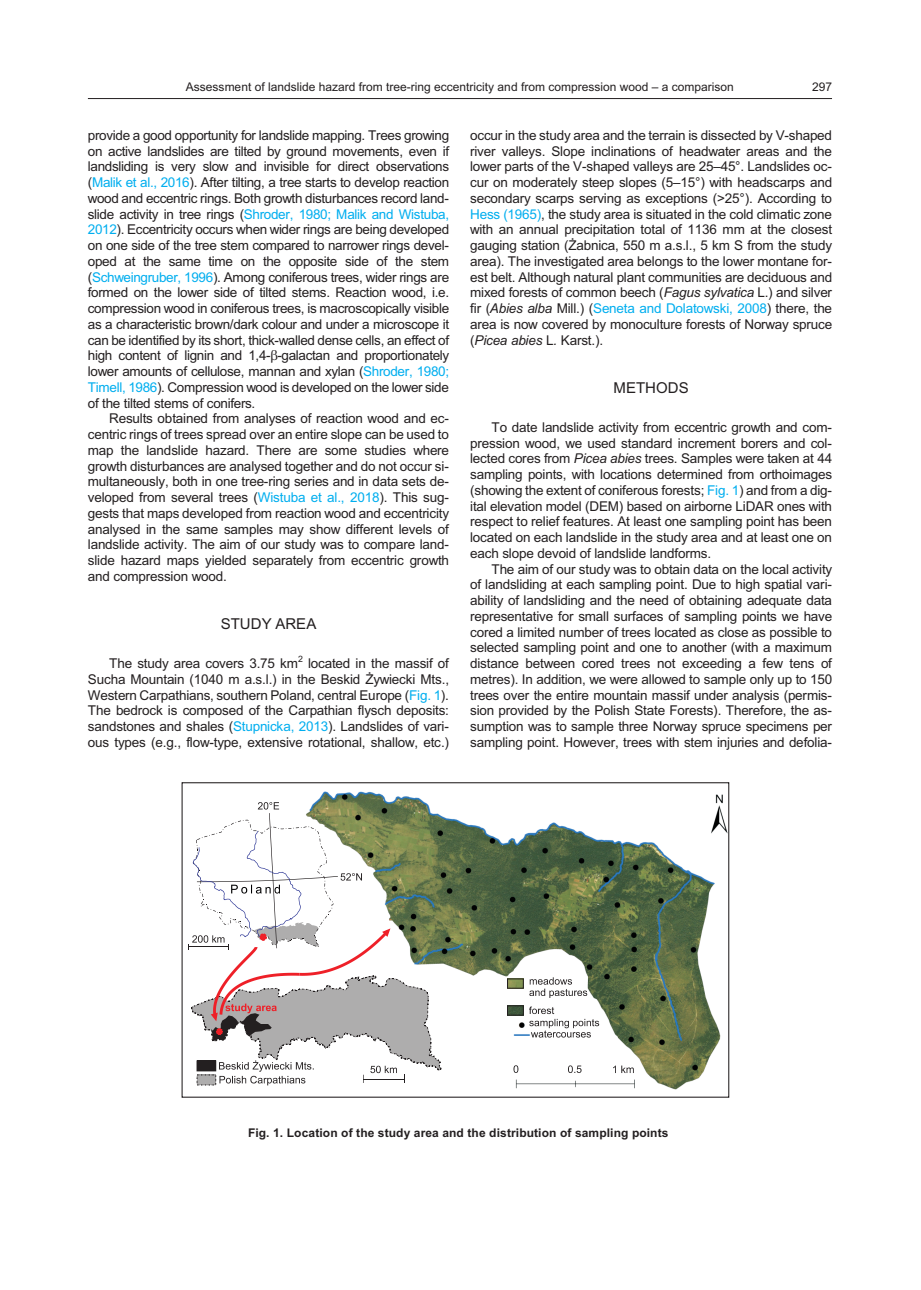
<style>
.page{position:relative;width:921px;height:1290px;background:#fff}
.page>*{position:absolute;margin:0;border:0;box-sizing:border-box;transform-origin:0 0}
.t1{font:15px "Arial";letter-spacing:.005em;color:#231f20}
.t2{font:13.5px/15.8px "Arial";letter-spacing:-.015em;color:#231f20;text-align:justify}
.t3{font:12px "Arial";color:#231f20}
.t4{font:700 12px "Arial";letter-spacing:.01em;color:#231f20}
.t5{font:8.7px "Arial";color:#231f20}
.s1{color:#00aeef}
.s2{font-style:italic}
</style>
<div class="page">
<hr style="left:88px;top:98px;width:744px;height:1px;background:#231f20">
<img style="left:297px;top:790px;width:433px;height:307px">
<svg style="left:514px;top:1065px;width:4px;height:8px"></svg>
<svg style="left:568px;top:1065px;width:14px;height:8px"></svg>
<svg style="left:613px;top:1066px;width:21px;height:7px"></svg>
<img style="left:509px;top:1008px;width:12px;height:5px">
<svg style="left:529px;top:1007px;width:70px;height:31px"></svg>
<img style="left:509px;top:981px;width:12px;height:5px">
<svg style="left:529px;top:977px;width:58px;height:21px"></svg>
<div style="left:507px;top:1006px;width:16px;height:9px;border:1px solid #231f20"></div>
<svg style="left:188px;top:802px;width:253px;height:284px"></svg>
<hr style="left:182px;top:782px;width:547px;height:1px;background:#231f20">
<hr style="left:728px;top:783px;width:1px;height:314px;background:#231f20">
<hr style="left:182px;top:1097px;width:547px;height:1px;background:#231f20">
<hr style="left:182px;top:783px;width:1px;height:314px;background:#231f20">
<p class="t3" style="left:186px;top:83px;width:549px">Assessment of landslide hazard from tree-ring eccentricity and from compression wood – a comparison</p>
<p class="t3" style="left:812px;top:83px;width:22px">297</p>
<p class="t2" style="left:88px;top:129px;width:363px">pro vide a good op por tu nity for land slide map ping. Trees grow ing on ac tive land slides are tilted by ground move ments, even if landsliding is very slow and in vis i ble for di rect ob ser va tions (<span class="s1">Malik et al., 2016</span>). After tilt ing, a tree starts to de velop re ac tion wood and ec cen tric rings. Both growth dis tur bances re cord land - slide ac tiv ity in tree rings (<span class="s1">Shroder, 1980; Malik and Wistuba, 2012</span>). Eccen tric ity oc curs when wider rings are be ing de vel oped on one side of the tree stem com pared to nar rower rings de vel - oped at the same time on the op po site side of the stem (<span class="s1">Schweingruber, 1996</span>). Among co nif er ous trees, wider rings are formed on the lower side of tilted stems. Re ac tion wood, i.e. com pres sion wood in co nif er ous trees, is mac ro scop i cally vis i ble as a char ac ter is tic brown/dark col our and un der a mi cro scope it can be iden ti fied by its short, thick-walled dense cells, an ef fect of high con tent of lignin and 1,4- - galactan and pro por tion ately lower amounts of cel lu lose, mannan and xylan (<span class="s1">Shroder, 1980; Timell, 1986</span>). Compres sion wood is de vel oped on the lower side of the tilted stems of co ni fers.</p>
<p class="t2" style="left:88px;top:412px;width:363px;text-indent:21px">Re sults ob tained from anal y ses of re ac tion wood and ec - cen tric rings of trees spread over an en tire slope can be used to map the land slide haz ard. There are some stud ies where growth dis tur bances are ana lysed to gether and do not oc cur si - mul ta neously, both in one tree-ring se ries and in data sets de - vel oped from sev eral trees (<span class="s1">Wistuba et al., 2018</span>). This sug - gests that maps de vel oped from re ac tion wood and ec cen tric ity ana lysed in the same sam ples may show dif fer ent lev els of land slide ac tiv ity. The aim of our study was to compare land - slide haz ard maps yielded sep a rately from ec cen tric growth and com pres sion wood.</p>
<p class="t1" style="left:221px;top:618px;width:97px">STUDY AREA</p>
<p class="t2" style="left:109px;top:657px;width:191px">The study area cov ers 3.75 km</p>
<p class="t5" style="left:298px;top:655px;width:6px">2</p>
<p class="t2" style="left:470px;top:129px;width:364px">oc cur in the study area and the ter rain is dis sected by V-shaped river val leys. Slope in cli na tions of head wa ter ar eas and the lower parts of the V-shaped val leys are 25–45°. Land slides oc - cur on mod er ately steep slopes (5–15°) with headscarps and sec ond ary scarps serv ing as ex cep tions (&gt;25°). Ac cord ing to <span class="s1">Hess (1965)</span>, the study area is sit u ated in the cold cli ma tic zone with an an nual pre cip i ta tion to tal of 1136 mm at the clos est gaug ing sta tion (¯abnica, 550 m a.s.l., 5 km S from the study area). The in ves ti gated area be longs to the lower montane for - est belt. Al though nat u ral plant com mu ni ties are de cid u ous and mixed for ests of com mon beech (<span class="s2">Fagus sylvatica</span> L.) and silver fir (<span class="s2">Abies alba</span> Mill.) (<span class="s1">Seneta and Dolatowski, 2008</span>) there, the area is now cov ered by mono cul ture for ests of Nor way spruce (<span class="s2">Picea abies</span> L<span class="s2">.</span> Karst.).</p>
<p class="t1" style="left:614px;top:382px;width:77px">METHODS</p>
<p class="t2" style="left:470px;top:420px;width:364px;text-indent:21px">To date land slide ac tiv ity from ec cen tric growth and com - pres sion wood, we used stan dard in cre ment bor ers and col - lected cores from <span class="s2">Picea abies</span> trees. Sam ples were taken at 44 sam pling points, with lo ca tions de ter mined from orthoimages (show ing the ex tent of co nif er ous for ests; <span class="s1">Fig. 1</span>) and from a dig - i tal el e va tion model (DEM) based on air borne LiDAR ones with re spect to re lief fea tures. At least one sam pling point has been lo cated on each land slide in the study area and at least one on each slope de void of land slide land forms.</p>
<p class="t2" style="left:470px;top:562px;width:364px;text-indent:21px">The aim of our study was to ob tain data on the lo cal ac tiv ity of landsliding at each sam pling point. Due to high spa tial vari - abil ity of landsliding and the need of ob tain ing ad e quate data rep re sen ta tive for small sur faces of sam pling points we have cored a lim ited num ber of trees lo cated as close as pos si ble to se lected sampling point and one to an other (with a max i mum dis tance be tween cored trees not ex ceed ing a few tens of metres). In ad di tion, we were al lowed to sam ple only up to 150 trees over the en tire moun tain mas sif un der anal y sis (permis - sion pro vided by the Pol ish State For ests). There fore, the as - sump tion was to sample three Norway spruce spec i mens per sam pling point. However, trees with stem in ju ries and de fo li a -</p>
<p class="t2" style="left:88px;top:657px;width:363px;text-indent:220px">lo cated in the mas sif of Sucha Moun tain (1040 m a.s.l.) in the Beskid ¯ywiecki Mts., Western Carpathians, south ern Po land, cen tral Eu rope (<span class="s1">Fig. 1</span>).<br>The bed rock is com posed of the Carpathian flysch de pos its: sand stones and shales (<span class="s1">Stupnicka, 2013</span>). Land slides of var i - ous types (e.g., flow-type, ex ten sive ro ta tional, shal low, etc.)</p>
<p class="t4" style="left:248px;top:1128px;width:422px">Fig. 1. Lo ca tion of the study area and the dis tri bu tion of sam pling points</p>
</div>
